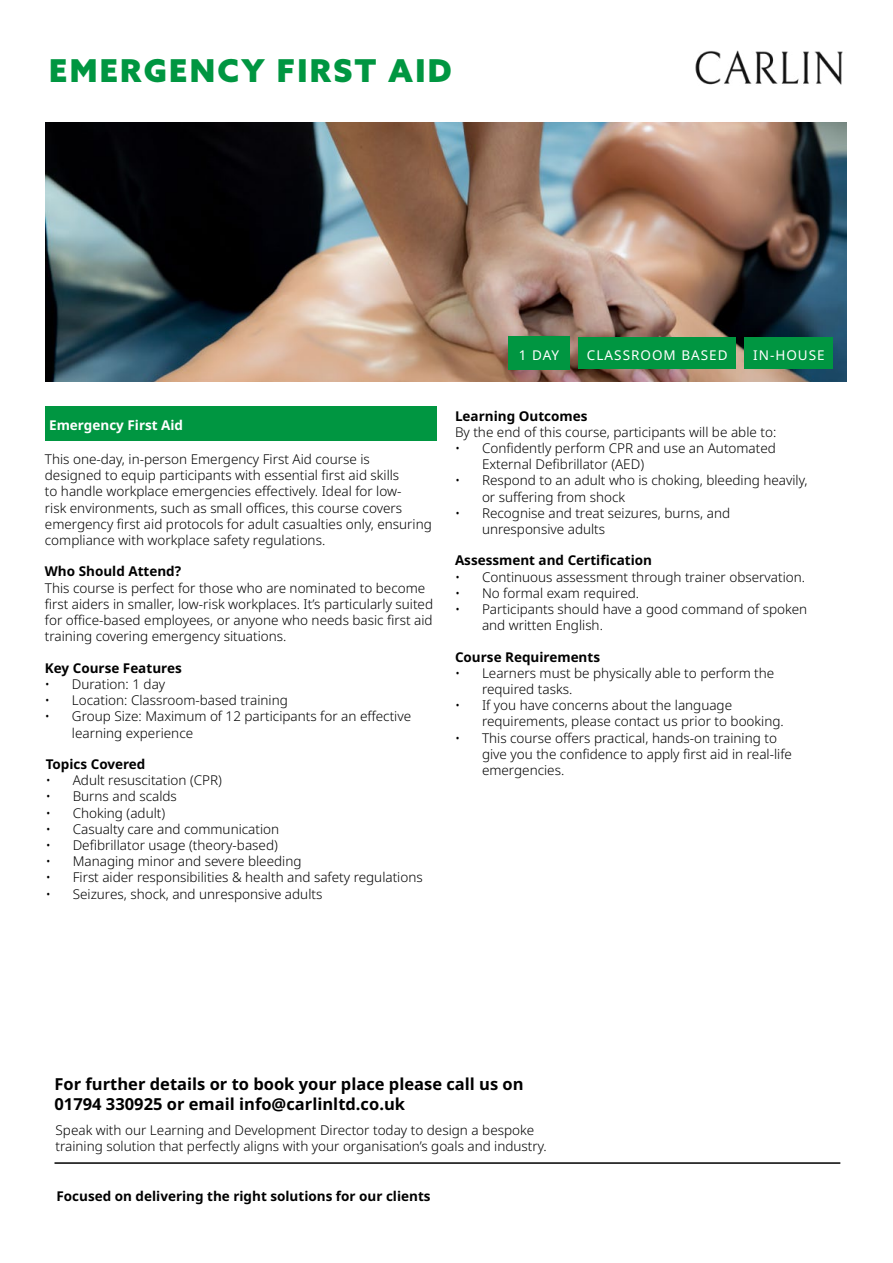
<style>
.page{position:relative;width:893px;height:1263px;background:#fff}
.page>*{position:absolute;margin:0;border:0;box-sizing:border-box;transform-origin:0 0}
.t1{font:900 31.5px "Azo Sans";letter-spacing:.075em;color:#009641}
.t2{font:700 16.5px/19.8px "Noto Sans";color:#000}
.t3{font:300 13.5px/16.2px "Noto Sans";color:#000}
.t4{font:700 13.5px "Noto Sans";color:#000}
.t5{font:13.5px "Noto Sans";letter-spacing:.075em;color:#fff}
.t6{font:700 13.5px "Noto Sans";color:#fff}
</style>
<div class="page">
<img style="left:46px;top:123px;width:800px;height:259px">
<div style="left:45px;top:406px;width:391px;height:34px;background:#009641"></div>
<img style="left:695px;top:50px;width:148px;height:35px">
<hr style="left:55px;top:1162px;width:785px;height:2px;background:#000">
<div style="left:508px;top:337px;width:62px;height:33px;background:#009641"></div>
<div style="left:578px;top:337px;width:158px;height:31px;background:#009641"></div>
<div style="left:745px;top:337px;width:88px;height:31px;background:#009641"></div>
<h1 class="t1" style="left:49px;top:50px;width:404px">EMERGENCY FIRST AID</h1>
<p class="t5" style="left:519px;top:345px;width:42px">1 DAY</p>
<p class="t5" style="left:587px;top:345px;width:142px">CLASSROOM BASED</p>
<p class="t5" style="left:753px;top:345px;width:73px">IN-HOUSE</p>
<p class="t6" style="left:49px;top:416px;width:136px">Emergency First Aid</p>
<p class="t3" style="left:45px;top:451px;width:388px">This one-day, in-person Emergency First Aid course is<br>designed to equip participants with essential first aid skills<br>to handle workplace emergencies effectively. Ideal for low-<br>risk environments, such as small offices, this course covers emergency first aid protocols for adult casualties only, ensuring compliance with workplace safety regulations.</p>
<p class="t4" style="left:45px;top:562px;width:138px">Who Should Attend?</p>
<p class="t3" style="left:45px;top:580px;width:390px">This course is perfect for those who are nominated to become first aiders in smaller, low-risk workplaces. It’s particularly suited for office-based employees, or anyone who needs basic first aid training covering emergency situations.</p>
<p class="t4" style="left:45px;top:658px;width:138px">Key Course Features</p>
<p class="t3" style="left:45px;top:676px;width:122px">• Duration: 1 day</p>
<p class="t3" style="left:45px;top:692px;width:244px">• Location: Classroom-based training</p>
<p class="t3" style="left:72px;top:709px;width:341px;text-indent:-27px">• Group Size: Maximum of 12 participants for an effective learning experience</p>
<p class="t4" style="left:46px;top:754px;width:101px">Topics Covered</p>
<p class="t3" style="left:46px;top:772px;width:178px">• Adult resuscitation (CPR)</p>
<p class="t3" style="left:46px;top:789px;width:133px">• Burns and scalds</p>
<p class="t3" style="left:46px;top:805px;width:121px">• Choking (adult)</p>
<p class="t3" style="left:46px;top:821px;width:235px">• Casualty care and communication</p>
<p class="t3" style="left:46px;top:837px;width:234px">• Defibrillator usage (theory-based)</p>
<p class="t3" style="left:46px;top:853px;width:257px">• Managing minor and severe bleeding</p>
<p class="t3" style="left:46px;top:870px;width:379px">• First aider responsibilities &amp; health and safety regulations</p>
<p class="t3" style="left:46px;top:886px;width:278px">• Seizures, shock, and unresponsive adults</p>
<p class="t4" style="left:455px;top:406px;width:134px">Learning Outcomes</p>
<p class="t3" style="left:455px;top:424px;width:323px">By the end of this course, participants will be able to:</p>
<p class="t3" style="left:482px;top:440px;width:295px;text-indent:-27px">• Confidently perform CPR and use an Automated<br>External Defibrillator (AED)</p>
<p class="t3" style="left:482px;top:473px;width:327px;text-indent:-27px">• Respond to an adult who is choking, bleeding heavily, or suffering from shock</p>
<p class="t3" style="left:482px;top:505px;width:250px;text-indent:-27px">• Recognise and treat seizures, burns, and unresponsive adults</p>
<p class="t4" style="left:455px;top:551px;width:199px">Assessment and Certification</p>
<p class="t3" style="left:455px;top:569px;width:352px">• Continuous assessment through trainer observation.</p>
<p class="t3" style="left:455px;top:585px;width:186px">• No formal exam required.</p>
<p class="t3" style="left:482px;top:601px;width:327px;text-indent:-27px">• Participants should have a good command of spoken and written English.</p>
<p class="t4" style="left:455px;top:647px;width:147px">Course Requirements</p>
<p class="t3" style="left:482px;top:665px;width:294px;text-indent:-27px">• Learners must be physically able to perform the required tasks.</p>
<p class="t3" style="left:482px;top:698px;width:303px;text-indent:-27px">• If you have concerns about the language requirements, please contact us prior to booking.</p>
<p class="t3" style="left:482px;top:730px;width:311px;text-indent:-27px">• This course offers practical, hands-on training to give you the confidence to apply first aid in real-life emergencies.</p>
<p class="t2" style="left:55px;top:1074px;width:471px">For further details or to book your place please call us on<br>01794 330925 or email info@carlinltd.co.uk</p>
<p class="t3" style="left:56px;top:1122px;width:493px">Speak with our Learning and Development Director today to design a bespoke training solution that perfectly aligns with your organisation’s goals and industry.</p>
<p class="t4" style="left:57px;top:1186px;width:376px">Focused on delivering the right solutions for our clients</p>
</div>
